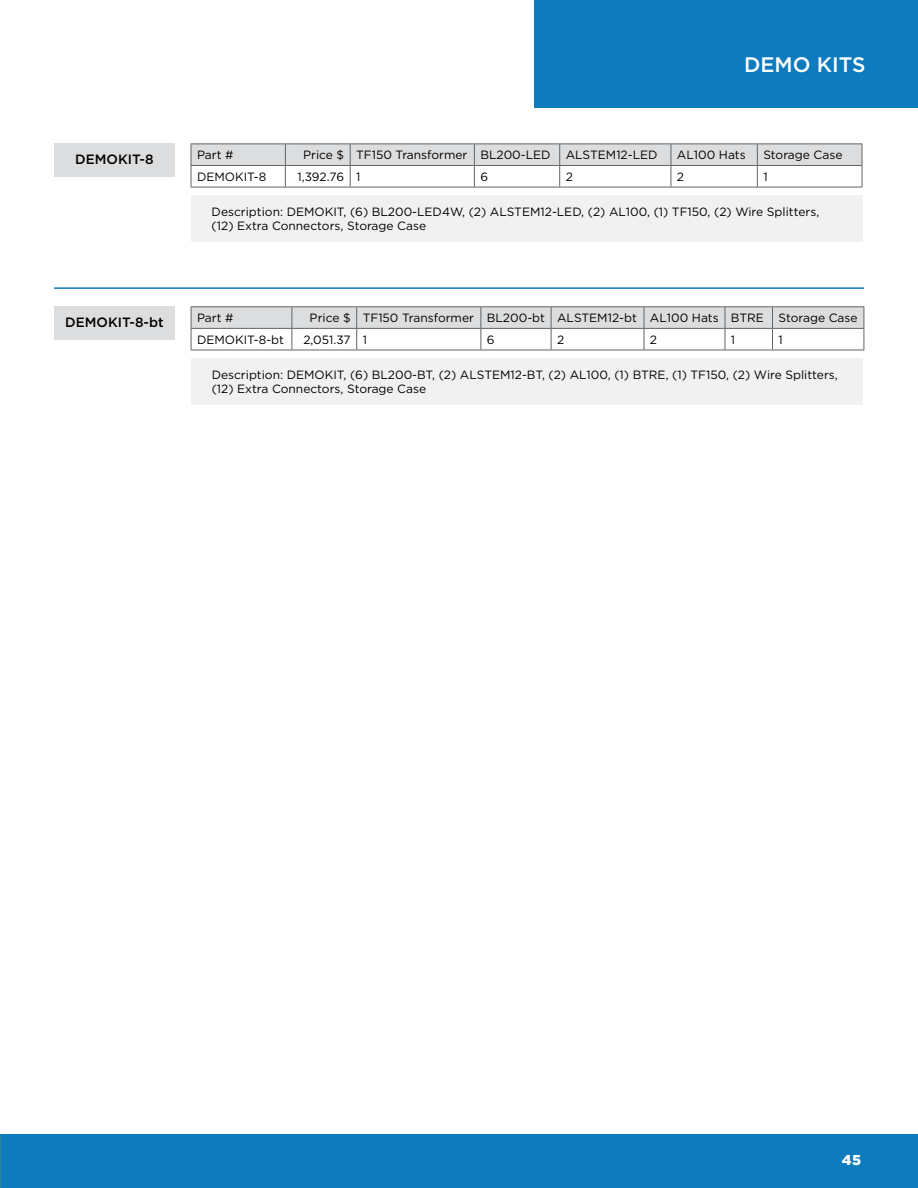
<style>
.page{position:relative;width:918px;height:1188px;background:#fff}
.page>*{position:absolute;margin:0;border:0;box-sizing:border-box;transform-origin:0 0}
.t1{font:500 21px "Gotham";color:#fff}
.t2{font:900 14.25px "Gotham";color:#fff}
.t3{font:500 13.5px "Gotham";color:#000}
.t4{font:12px/14.4px "Gotham";color:#000}
</style>
<div class="page">
<div style="left:0;top:1134px;width:918px;height:54px;background:#0e7bbf"></div>
<div style="left:535px;top:0;width:383px;height:108px;background:#0e7bbf"></div>
<hr style="left:191px;top:143px;width:94px;height:1px;background:#636466">
<hr style="left:285px;top:143px;width:65px;height:1px;background:#636466">
<hr style="left:474px;top:143px;width:86px;height:1px;background:#636466">
<hr style="left:560px;top:143px;width:111px;height:1px;background:#636466">
<hr style="left:671px;top:143px;width:86px;height:1px;background:#636466">
<hr style="left:757px;top:143px;width:105px;height:1px;background:#636466">
<hr style="left:191px;top:187px;width:94px;height:1px;background:#636466">
<hr style="left:285px;top:187px;width:65px;height:1px;background:#636466">
<hr style="left:474px;top:187px;width:86px;height:1px;background:#636466">
<hr style="left:560px;top:187px;width:111px;height:1px;background:#636466">
<hr style="left:671px;top:187px;width:86px;height:1px;background:#636466">
<hr style="left:757px;top:187px;width:105px;height:1px;background:#636466">
<hr style="left:350px;top:143px;width:124px;height:1px;background:#636466">
<hr style="left:350px;top:187px;width:124px;height:1px;background:#636466">
<svg style="left:191px;top:144px;width:672px;height:43px"></svg>
<hr style="left:191px;top:306px;width:101px;height:1px;background:#636466">
<hr style="left:292px;top:306px;width:65px;height:1px;background:#636466">
<hr style="left:481px;top:306px;width:70px;height:1px;background:#636466">
<hr style="left:551px;top:306px;width:93px;height:1px;background:#636466">
<hr style="left:644px;top:306px;width:81px;height:1px;background:#636466">
<hr style="left:725px;top:306px;width:48px;height:1px;background:#636466">
<hr style="left:772px;top:306px;width:92px;height:1px;background:#636466">
<hr style="left:191px;top:350px;width:101px;height:1px;background:#636466">
<hr style="left:292px;top:350px;width:65px;height:1px;background:#636466">
<hr style="left:481px;top:350px;width:70px;height:1px;background:#636466">
<hr style="left:551px;top:350px;width:93px;height:1px;background:#636466">
<hr style="left:644px;top:350px;width:81px;height:1px;background:#636466">
<hr style="left:725px;top:350px;width:48px;height:1px;background:#636466">
<hr style="left:772px;top:350px;width:92px;height:1px;background:#636466">
<hr style="left:357px;top:306px;width:124px;height:1px;background:#636466">
<hr style="left:357px;top:350px;width:124px;height:1px;background:#636466">
<svg style="left:191px;top:307px;width:674px;height:43px"></svg>
<div style="left:54px;top:143px;width:121px;height:34px;background:#dcddde"></div>
<div style="left:54px;top:306px;width:121px;height:34px;background:#dcddde"></div>
<div style="left:191px;top:195px;width:672px;height:46px;background:#f1f1f2"></div>
<div style="left:191px;top:358px;width:672px;height:46px;background:#f1f1f2"></div>
<hr style="left:54px;top:287px;width:810px;height:2px;background:#0e7bbf">
<p class="t3" style="left:75px;top:151px;width:80px">DEMOKIT-8</p>
<p class="t3" style="left:65px;top:314px;width:100px">DEMOKIT-8-bt</p>
<h1 class="t1" style="left:744px;top:51px;width:123px">DEMO KITS</h1>
<p class="t4" style="left:197px;top:148px;width:38px">Part #</p>
<p class="t4" style="left:303px;top:148px;width:249px">Price $ TF150 Transformer BL200-LED</p>
<p class="t4" style="left:566px;top:148px;width:93px">ALSTEM12-LED</p>
<p class="t4" style="left:677px;top:148px;width:70px">AL100 Hats</p>
<p class="t4" style="left:763px;top:148px;width:81px">Storage Case</p>
<p class="t4" style="left:197px;top:169px;width:71px">DEMOKIT-8</p>
<p class="t4" style="left:297px;top:169px;width:65px">1,392.76 1</p>
<p class="t4" style="left:480px;top:169px;width:9px">6</p>
<p class="t4" style="left:566px;top:169px;width:9px">2</p>
<p class="t4" style="left:677px;top:169px;width:9px">2</p>
<p class="t4" style="left:763px;top:169px;width:6px">1</p>
<p class="t4" style="left:212px;top:204px;width:609px">Description: DEMOKIT, (6) BL200-LED4W, (2) ALSTEM12-LED, (2) AL100, (1) TF150, (2) Wire Splitters, (12) Extra Connectors, Storage Case</p>
<p class="t4" style="left:197px;top:311px;width:38px">Part #</p>
<p class="t4" style="left:310px;top:311px;width:549px">Price $ TF150 Transformer BL200-bt ALSTEM12-bt AL100 Hats BTRE Storage Case</p>
<p class="t4" style="left:197px;top:332px;width:89px">DEMOKIT-8-bt</p>
<p class="t4" style="left:303px;top:332px;width:65px">2,051.37 1</p>
<p class="t4" style="left:487px;top:332px;width:9px">6</p>
<p class="t4" style="left:557px;top:332px;width:9px">2</p>
<p class="t4" style="left:650px;top:332px;width:9px">2</p>
<p class="t4" style="left:731px;top:332px;width:6px">1</p>
<p class="t4" style="left:779px;top:332px;width:6px">1</p>
<p class="t4" style="left:212px;top:367px;width:628px">Description: DEMOKIT, (6) BL200-BT, (2) ALSTEM12-BT, (2) AL100, (1) BTRE, (1) TF150, (2) Wire Splitters, (12) Extra Connectors, Storage Case</p>
<p class="t2" style="left:842px;top:1150px;width:21px">45</p>
</div>
